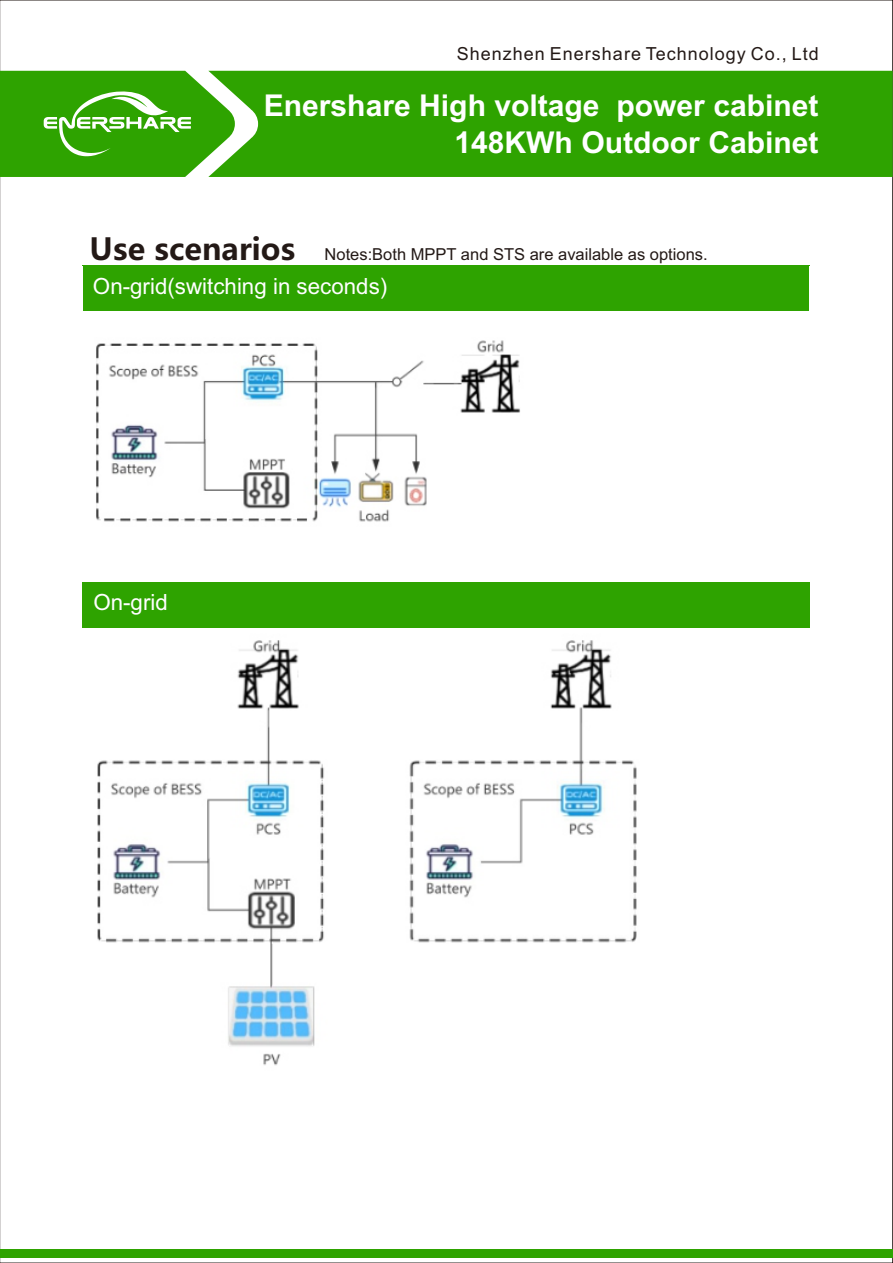
<style>
.page{position:relative;width:893px;height:1263px;background:#fff}
.page>*{position:absolute;margin:0;border:0;box-sizing:border-box;transform-origin:0 0}
.t1{font:700 30px/36.2px "Arial";color:#fff;text-align:right}
.t2{font:700 30px "Microsoft Ya Hei";color:#231916}
.t3{font:22.35px "Arial";color:#fff}
.t4{font:18px "Arial";letter-spacing:.055em;color:#231916}
.t5{font:16.5px "Arial";color:#231916}
</style>
<div class="page">
<div style="left:82px;top:266px;width:727px;height:45px;background:#2ea300"></div>
<hr style="left:81px;top:266px;width:2px;height:865px;background:#fff">
<div style="left:0;top:1250px;width:893px;height:8px;background:#2ea300"></div>
<div style="left:235px;top:71px;width:658px;height:106px;background:#2ea300"></div>
<svg style="left:0;top:71px;width:235px;height:106px;background:#4bb024"></svg>
<div style="left:82px;top:582px;width:727px;height:45px;background:#2ea300"></div>
<img style="left:96px;top:340px;width:424px;height:182px">
<img style="left:97px;top:640px;width:540px;height:426px">
<p class="t4" style="left:457px;top:47px;width:363px">Shenzhen Enershare Technology Co., Ltd</p>
<p class="t1" style="left:264px;top:90px;width:556px">Enershare High voltage power cabinet<br>148KWh Outdoor Cabinet</p>
<p class="t2" style="left:90px;top:236px;width:207px">Use scenarios</p>
<p class="t5" style="left:325px;top:248px;width:385px">Notes:Both MPPT and STS are available as options.</p>
<p class="t3" style="left:93px;top:278px;width:296px">On-grid(switching in seconds)</p>
<p class="t3" style="left:93px;top:594px;width:76px">On-grid</p>
</div>
